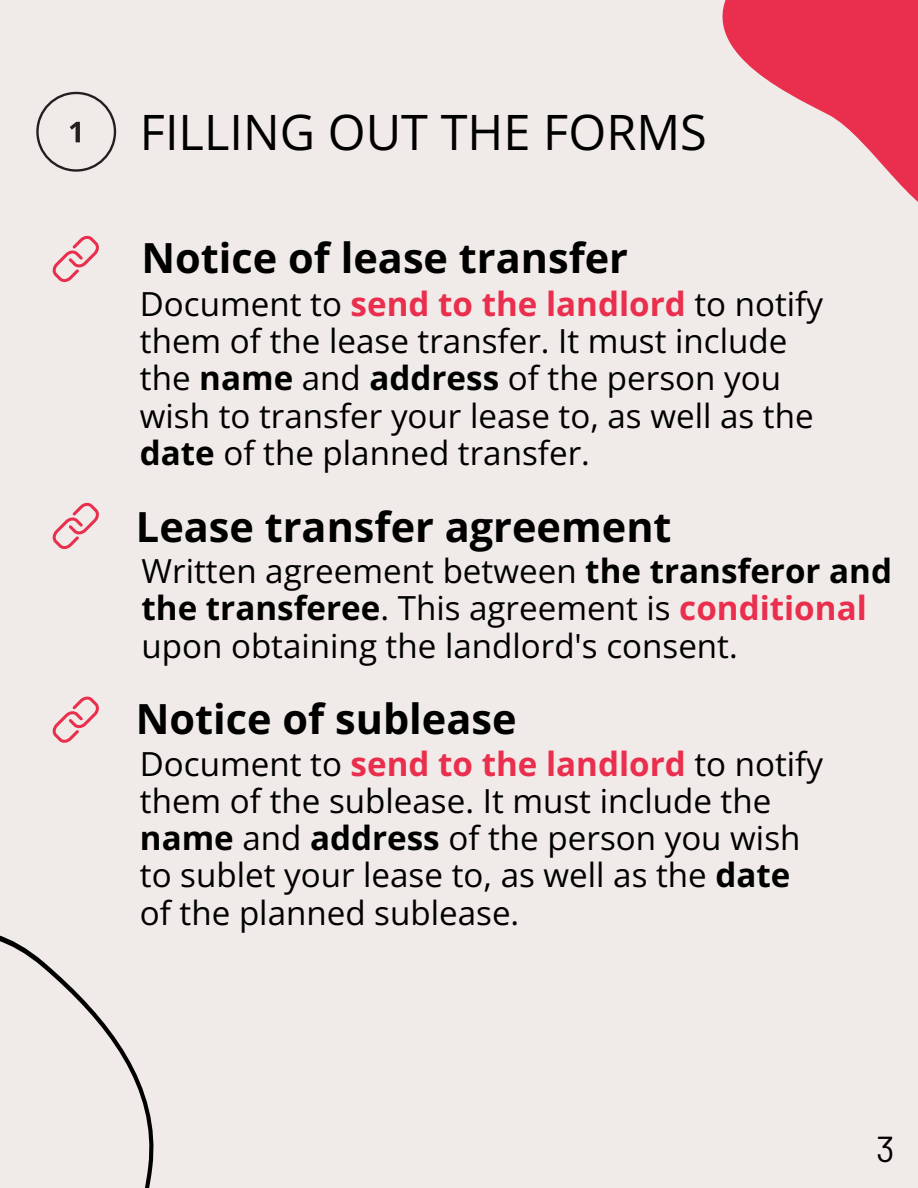
<style>
.page{position:relative;width:918px;height:1188px;background:#f0ebe8}
.page>*{position:absolute;margin:0;border:0;box-sizing:border-box;transform-origin:0 0}
.t1{font:48.75px "Open Sans";color:#000}
.t2{font:700 41.55px "Open Sans";color:#000}
.t3{font:36px "Barlow";color:#000}
.t4{font:33.15px/37.2px "Open Sans";color:#000}
.s1{font-weight:700;color:#e92f4d}
.s2{font-weight:700}
</style>
<div class="page">
<svg style="left:0;top:935px;width:154px;height:253px"></svg>
<svg style="left:722px;top:0;width:196px;height:202px;fill:#e92f4d"></svg>
<svg style="left:36px;top:92px;width:80px;height:80px"></svg>
<svg style="left:52px;top:235px;width:47px;height:48px"></svg>
<svg style="left:52px;top:502px;width:47px;height:48px"></svg>
<svg style="left:52px;top:696px;width:47px;height:47px"></svg>
<p class="t1" style="left:140px;top:98px;width:569px">FILLING OUT THE FORMS</p>
<p class="t2" style="left:142px;top:229px;width:488px">Notice of lease transfer</p>
<p class="t4" style="left:140px;top:285px;width:685px">Document to <span class="s1">send to the landlord</span> to notify them of the lease transfer. It must include the <span class="s2">name</span> and <span class="s2">address</span> of the person you wish to transfer your lease to, as well as the <span class="s2">date</span> of the planned transfer.</p>
<p class="t2" style="left:136px;top:497px;width:537px">Lease transfer agreement</p>
<p class="t4" style="left:142px;top:552px;width:752px">Written agreement between <span class="s2">the transferor and the transferee</span>. This agreement is <span class="s1">conditional </span>upon obtaining the landlord's consent.</p>
<p class="t2" style="left:136px;top:690px;width:382px">Notice of sublease</p>
<p class="t4" style="left:140px;top:745px;width:685px">Document to <span class="s1">send to the landlord</span> to notify them of the sublease. It must include the <span class="s2">name</span> and <span class="s2">address</span> of the person you wish to sublet your lease to, as well as the <span class="s2">date </span>of the planned sublease.</p>
<p class="t3" style="left:876px;top:1126px;width:20px">3</p>
</div>
